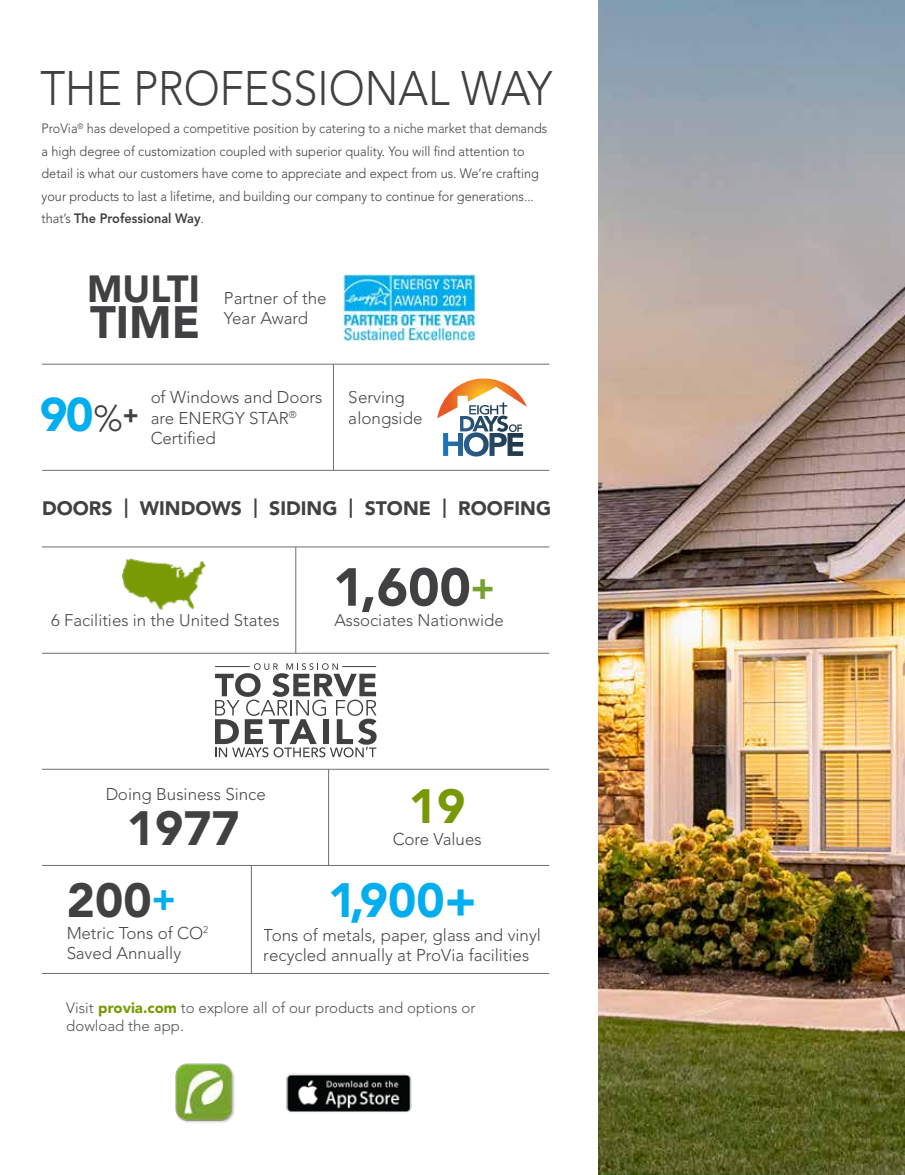
<style>
.page{position:relative;width:905px;height:1175px;background:#fff}
.page>*{position:absolute;margin:0;border:0;box-sizing:border-box;transform-origin:0 0}
.t1{font:900 52.95px "Avenir LT Std";color:#414042}
.t2{font:300 48px "Avenir LT Std";color:#414042;scale:.9 1}
.t3{font:900 47.7px "Avenir LT Std";color:#414042}
.t4{font:900 47.7px "Avenir LT Std";color:#00aeef}
.t5{font:900 47.7px "Avenir LT Std";color:#789904}
.t6{font:900 46.95px "Avenir LT Std";color:#00aeef}
.t7{font:900 45px "Avenir LT Std";color:#414042}
.t8{font:900 37.5px "Avenir LT Std";color:#414042}
.t9{font:900 19.35px "Avenir LT Std";color:#414042}
.t10{font:300 16.95px/20.4px "Avenir LT Std";color:#000}
.t11{font:300 16.8px "Avenir LT Std";color:#000}
.t12{font:300 15px/18px "Avenir LT Std";color:#545456}
.t13{font:300 13.5px/22.5px "Avenir LT Std";color:#414042;scale:.94 1}
.s1{font-weight:800}
.s2{font-weight:300;font-size:36px;color:#414042}
.s3{font-size:36px;color:#78a22f}
.s4{font-size:36px;color:#00aeef}
.s5{font-weight:900;color:#789904}
</style>
<div class="page">
<img style="left:598px;top:0;width:306px;height:1174px">
<div style="left:0;top:0;width:614px;height:178px;background:#fff"></div>
<hr style="left:328px;top:769px;width:1px;height:96px;background:#6d6e71">
<hr style="left:333px;top:364px;width:1px;height:106px;background:#6d6e71">
<hr style="left:251px;top:865px;width:1px;height:108px;background:#6d6e71">
<hr style="left:295px;top:547px;width:1px;height:106px;background:#6d6e71">
<hr style="left:42px;top:364px;width:507px;height:1px;background:#6d6e71">
<hr style="left:42px;top:470px;width:507px;height:1px;background:#6d6e71">
<hr style="left:42px;top:546px;width:507px;height:1px;background:#6d6e71">
<hr style="left:42px;top:653px;width:507px;height:1px;background:#6d6e71">
<hr style="left:42px;top:769px;width:507px;height:1px;background:#6d6e71">
<hr style="left:42px;top:865px;width:507px;height:1px;background:#6d6e71">
<hr style="left:42px;top:973px;width:507px;height:1px;background:#6d6e71">
<img style="left:122px;top:558px;width:83px;height:52px">
<div style="left:175px;top:1062px;width:61px;height:61px;background:#000;opacity:.35"></div>
<img style="left:175px;top:1062px;width:59px;height:61px">
<img style="left:286px;top:1073px;width:126px;height:40px">
<svg style="left:215px;top:663px;width:161px;height:94px"></svg>
<svg style="left:437px;top:378px;width:90px;height:78px"></svg>
<img style="left:343px;top:274px;width:133px;height:66px">
<h2 class="t2" style="left:40px;top:60px;width:570px">THE PROFESSIONAL WAY</h2>
<p class="t13" style="left:41px;top:117px;width:539px">ProVia<sup>®</sup> has developed a competitive position by catering to a niche market that demands a high degree of customization coupled with superior quality. You will find attention to detail is what our customers have come to appreciate and expect from us. We’re crafting your products to last a lifetime, and building our company to continue for generations... that’s <span class="s1">The Professional Way</span>.</p>
<h3 class="t8" style="left:87px;top:266px;width:114px">MULTI</h3>
<h3 class="t7" style="left:90px;top:295px;width:111px">TIME</h3>
<p class="t10" style="left:224px;top:288px;width:104px">Partner of the<br>Year Award</p>
<h3 class="t6" style="left:40px;top:386px;width:101px">90<span class="s2">%</span><sup>+</sup></h3>
<p class="t10" style="left:150px;top:387px;width:173px">of Windows and Doors are ENERGY STAR<sup>®<br></sup>Certified</p>
<p class="t10" style="left:348px;top:387px;width:75px">Serving alongside</p>
<h3 class="t9" style="left:42px;top:496px;width:510px">DOORS <span class="s1">|</span> WINDOWS <span class="s1">|</span> SIDING <span class="s1">|</span> STONE <span class="s1">|</span> ROOFING</h3>
<h1 class="t1" style="left:333px;top:555px;width:163px">1,600<span class="s3">+</span></h1>
<p class="t11" style="left:51px;top:610px;width:230px">6 Facilities in the United States</p>
<p class="t11" style="left:334px;top:610px;width:171px">Associates Nationwide</p>
<p class="t10" style="left:105px;top:784px;width:162px">Doing Business Since</p>
<h3 class="t3" style="left:127px;top:799px;width:114px">1977</h3>
<h3 class="t5" style="left:409px;top:778px;width:58px">19</h3>
<p class="t10" style="left:392px;top:829px;width:91px">Core Values</p>
<h3 class="t3" style="left:67px;top:871px;width:110px">200<span class="s4">+</span></h3>
<p class="t10" style="left:66px;top:923px;width:144px">Metric Tons of CO<sup>2<br></sup>Saved Annually</p>
<h3 class="t4" style="left:328px;top:871px;width:150px">1,900+</h3>
<p class="t10" style="left:264px;top:924px;width:278px">Tons of metals, paper, glass and vinyl recycled annually at ProVia facilities</p>
<p class="t12" style="left:66px;top:999px;width:410px">Visit <span class="s5">provia.com</span> to explore all of our products and options or dowload the app.</p>
</div>
